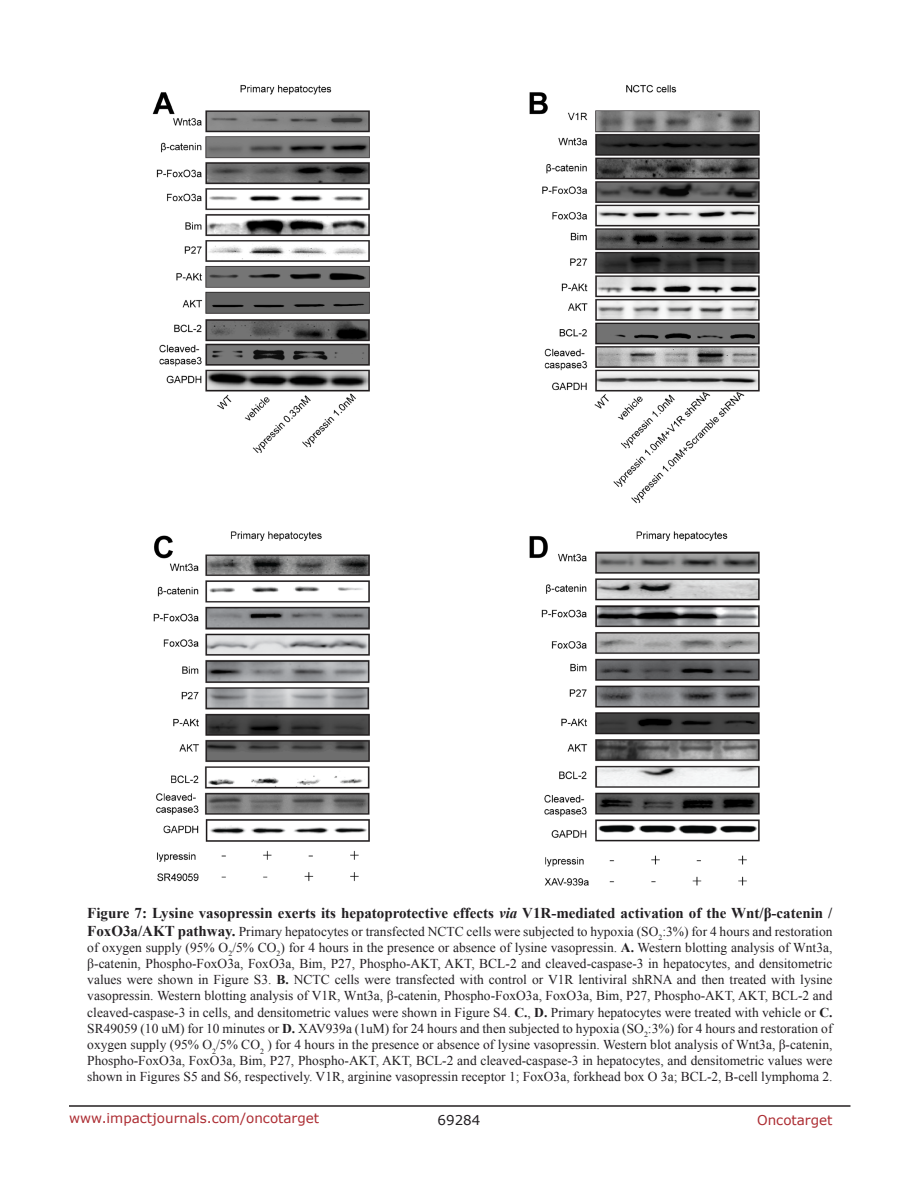
<style>
.page{position:relative;width:918px;height:1188px;background:#fff}
.page>*{position:absolute;margin:0;border:0;box-sizing:border-box;transform-origin:0 0}
.FigureText{font:700 15px "Times New Roman";color:#221f22}
.FigureText-2{font:13.5px/16.2px "Times New Roman";color:#221f22;text-align:justify}
.t1{font:13.5px "Verdana";color:#ac2b31}
.t2{font:13.5px "Verdana";color:#221f22}
.s1{font-style:italic}
.s2{font-weight:700;font-size:15px}
.s3{font-weight:700}
</style>
<div class="page">
<hr style="left:69px;top:1105px;width:781px;height:2px;background:#231f20">
<img style="left:152px;top:84px;width:608px;height:802px">
<p class="FigureText" style="left:87px;top:902px;width:747px">Figure 7: Lysine vasopressin exerts its hepatoprotective effects <span class="s1">via</span> V1R-mediated activation of the Wnt/β-catenin /</p>
<p class="FigureText-2" style="left:87px;top:923px;width:747px"><span class="s2">FoxO3a/AKT pathway.</span> Primary hepatocytes or transfected NCTC cells were subjected to hypoxia (SO<sub>2</sub>:3%) for 4 hours and restoration of oxygen supply (95% O<sub>2</sub>/5% CO<sub>2</sub>) for 4 hours in the presence or absence of lysine vasopressin. <span class="s3">A.</span> Western blotting analysis of Wnt3a, β-catenin, Phospho-FoxO3a, FoxO3a, Bim, P27, Phospho-AKT, AKT, BCL-2 and cleaved-caspase-3 in hepatocytes, and densitometric values were shown in Figure S3. <span class="s3">B.</span> NCTC cells were transfected with control or V1R lentiviral shRNA and then treated with lysine vasopressin. Western blotting analysis of V1R, Wnt3a, β-catenin, Phospho-FoxO3a, FoxO3a, Bim, P27, Phospho-AKT, AKT, BCL-2 and cleaved-caspase-3 in cells, and densitometric values were shown in Figure S4. <span class="s3">C.</span>, <span class="s3">D.</span> Primary hepatocytes were treated with vehicle or <span class="s3">C.<br></span>SR49059 (10 uM) for 10 minutes or <span class="s3">D.</span> XAV939a (1uM) for 24 hours and then subjected to hypoxia (SO<sub>2</sub>:3%) for 4 hours and restoration of oxygen supply (95% O<sub>2</sub>/5% CO<sub>2</sub> ) for 4 hours in the presence or absence of lysine vasopressin. Western blot analysis of Wnt3a, β-catenin, Phospho-FoxO3a, FoxO3a, Bim, P27, Phospho-AKT, AKT, BCL-2 and cleaved-caspase-3 in hepatocytes, and densitometric values were shown in Figures S5 and S6, respectively. V1R, arginine vasopressin receptor 1; FoxO3a, forkhead box O 3a; BCL-2, B-cell lymphoma 2.</p>
<p class="t1" style="left:69px;top:1109px;width:252px">www.impactjournals.com/oncotarget</p>
<p class="t2" style="left:438px;top:1111px;width:44px">69284</p>
<p class="t1" style="left:757px;top:1111px;width:77px">Oncotarget</p>
</div>
